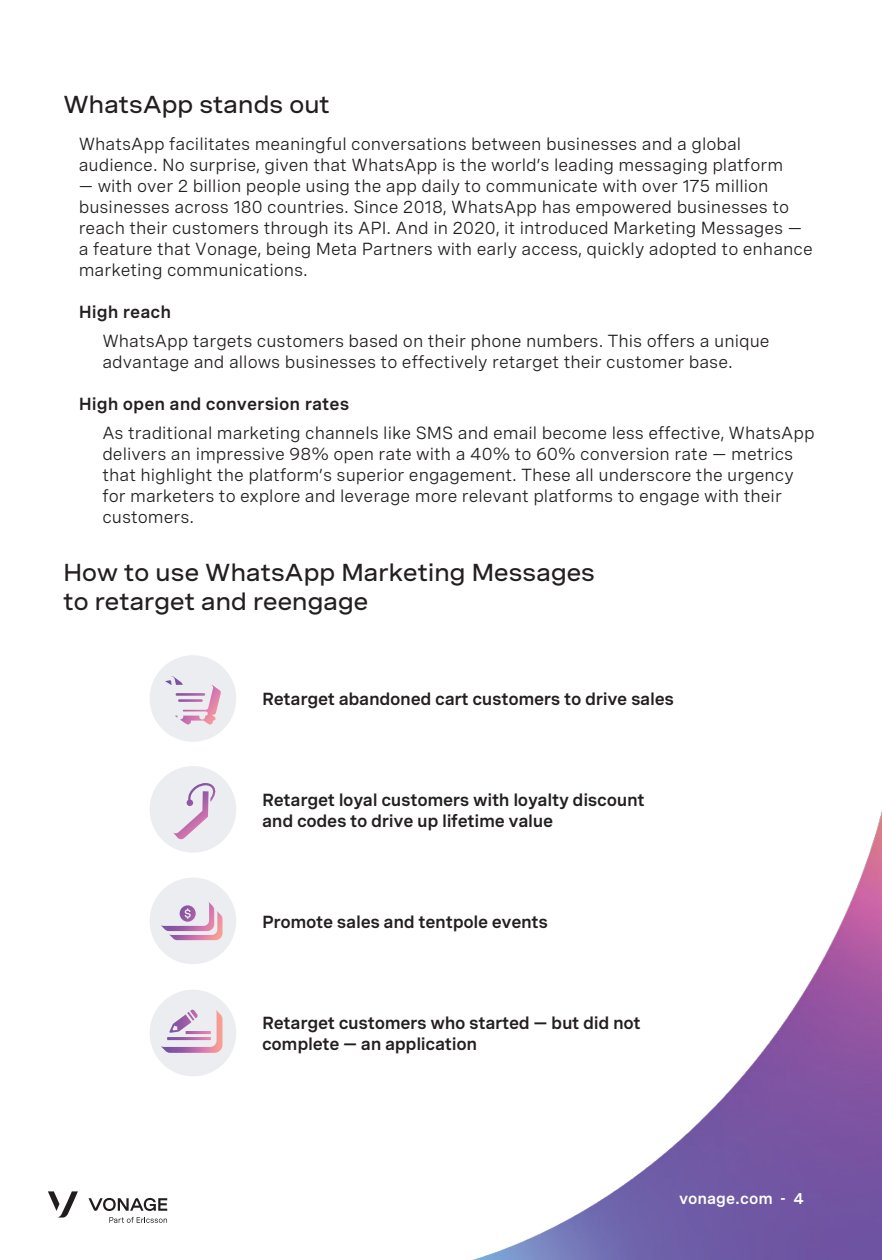
<style>
.page{position:relative;width:882px;height:1260px;background:#fff}
.page>*{position:absolute;margin:0;border:0;box-sizing:border-box;transform-origin:0 0}
.t1{font:500 expanded 24.5px/29.4px "Spezia";letter-spacing:-.02em;color:#231f20}
.t2{font:17.5px/21px "Spezia";color:#231f20}
.t3{font:600 17.5px/21px "Spezia";letter-spacing:-.02em;color:#231f20}
.t4{font:600 17.5px "Spezia";color:#231f20}
.t5{font:600 15.75px "Spezia";color:#fff}
</style>
<div class="page">
<img style="left:472px;top:811px;width:410px;height:449px">
<div style="left:150px;top:766px;width:86px;height:87px;background:#ecedf1;border-radius:50%"></div>
<svg style="left:173px;top:783px;width:43px;height:57px"></svg>
<div style="left:150px;top:878px;width:86px;height:86px;background:#ecedf1;border-radius:50%"></div>
<svg style="left:161px;top:902px;width:62px;height:38px"></svg>
<div style="left:150px;top:655px;width:86px;height:87px;background:#ecedf1;border-radius:50%"></div>
<div style="left:150px;top:990px;width:86px;height:86px;background:#ecedf1;border-radius:50%"></div>
<svg style="left:161px;top:1010px;width:62px;height:43px"></svg>
<svg style="left:165px;top:676px;width:56px;height:49px"></svg>
<svg style="left:176px;top:693px;width:29px;height:3px"></svg>
<svg style="left:178px;top:699px;width:25px;height:3px"></svg>
<svg style="left:48px;top:1191px;width:30px;height:27px"></svg>
<svg style="left:89px;top:1198px;width:78px;height:13px"></svg>
<svg style="left:109px;top:1217px;width:58px;height:6px"></svg>
<p class="t1" style="left:63px;top:88px;width:269px">WhatsApp stands out</p>
<p class="t2" style="left:79px;top:132px;width:706px">WhatsApp facilitates meaningful conversations between businesses and a global audience. No surprise, given that WhatsApp is the world’s leading messaging platform</p>
<p class="t2" style="left:79px;top:174px;width:735px">— with over 2 billion people using the app daily to communicate with over 175 million businesses across 180 countries. Since 2018, WhatsApp has empowered businesses to reach their customers through its API. And in 2020, it introduced Marketing Messages — a feature that Vonage, being Meta Partners with early access, quickly adopted to enhance marketing communications.</p>
<p class="t4" style="left:79px;top:298px;width:94px">High reach</p>
<p class="t2" style="left:102px;top:329px;width:669px">WhatsApp targets customers based on their phone numbers. This offers a unique advantage and allows businesses to effectively retarget their customer base.</p>
<p class="t4" style="left:79px;top:390px;width:272px">High open and conversion rates</p>
<p class="t2" style="left:102px;top:421px;width:714px">As traditional marketing channels like SMS and email become less effective, WhatsApp delivers an impressive 98% open rate with a 40% to 60% conversion rate — metrics that highlight the platform’s superior engagement. These all underscore the urgency for marketers to explore and leverage more relevant platforms to engage with their customers.</p>
<p class="t1" style="left:63px;top:556px;width:534px">How to use WhatsApp Marketing Messages to retarget and reengage</p>
<p class="t3" style="left:262px;top:687px;width:414px">Retarget abandoned cart customers to drive sales</p>
<p class="t3" style="left:262px;top:787px;width:384px">Retarget loyal customers with loyalty discount and codes to drive up lifetime value</p>
<p class="t3" style="left:262px;top:910px;width:288px">Promote sales and tentpole events</p>
<p class="t3" style="left:262px;top:1011px;width:380px">Retarget customers who started — but did not complete — an application</p>
<p class="t5" style="left:679px;top:1186px;width:126px">vonage.com - 4</p>
</div>
